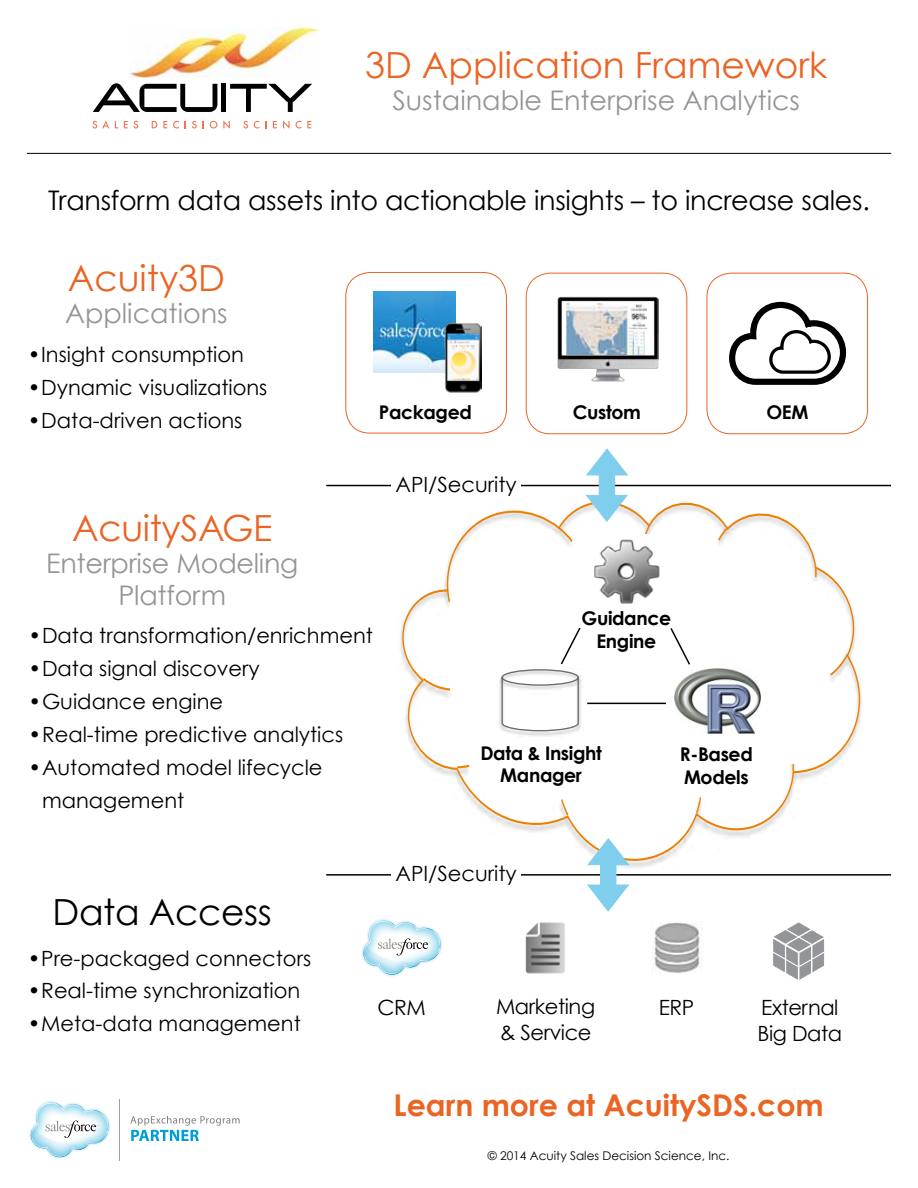
<style>
.page{position:relative;width:918px;height:1188px;background:#fff}
.page>*{position:absolute;margin:0;border:0;box-sizing:border-box;transform-origin:0 0}
.t1{font:36px "Century Gothic";color:#ea6424}
.t2{font:36px "Century Gothic";letter-spacing:-.01em;color:#000}
.t3{font:700 30px "Century Gothic";color:#ea6424}
.t4{font:27px/32.4px "Century Gothic";color:#939598;text-align:center}
.t5{font:27px "Century Gothic";letter-spacing:-.01em;color:#000}
.t6{font:21px/33px "Century Gothic";color:#000}
.t7{font:21px/25.2px "Century Gothic";letter-spacing:-.02em;color:#000}
.t8{font:700 18.9px/22.6px "Century Gothic";letter-spacing:-.02em;color:#000;text-align:center}
.t9{font:12px "Century Gothic";color:#000}
</style>
<div class="page">
<svg style="left:400px;top:502px;width:462px;height:369px"></svg>
<svg style="left:422px;top:522px;width:427px;height:296px"></svg>
<hr style="left:326px;top:874px;width:565px;height:2px;background:#000">
<svg style="left:93px;top:83px;width:124px;height:29px"></svg>
<hr style="left:222px;top:84px;width:4px;height:28px;background:#000">
<svg style="left:230px;top:84px;width:82px;height:28px"></svg>
<svg style="left:92px;top:121px;width:17px;height:7px"></svg>
<svg style="left:124px;top:121px;width:14px;height:7px"></svg>
<svg style="left:152px;top:121px;width:5px;height:7px"></svg>
<svg style="left:163px;top:121px;width:4px;height:7px"></svg>
<svg style="left:173px;top:121px;width:6px;height:7px"></svg>
<svg style="left:192px;top:121px;width:5px;height:7px"></svg>
<svg style="left:210px;top:121px;width:7px;height:7px"></svg>
<svg style="left:223px;top:120px;width:7px;height:9px"></svg>
<svg style="left:243px;top:121px;width:5px;height:7px"></svg>
<svg style="left:254px;top:121px;width:13px;height:7px"></svg>
<svg style="left:273px;top:121px;width:4px;height:7px"></svg>
<svg style="left:283px;top:120px;width:7px;height:9px"></svg>
<svg style="left:296px;top:121px;width:5px;height:7px"></svg>
<svg style="left:307px;top:121px;width:4px;height:7px"></svg>
<img style="left:129px;top:27px;width:191px;height:51px">
<hr style="left:27px;top:153px;width:864px;height:1px;background:#000">
<hr style="left:119px;top:1099px;width:1px;height:62px;background:#a79f9d">
<img style="left:29px;top:1101px;width:82px;height:58px">
<svg style="left:31px;top:1103px;width:78px;height:54px"></svg>
<svg style="left:130px;top:1116px;width:110px;height:25px"></svg>
<img style="left:374px;top:292px;width:81px;height:81px">
<div style="left:345px;top:272px;width:162px;height:161px;border:1px solid #ea6424;border-radius:24px"></div>
<div style="left:526px;top:273px;width:161px;height:161px;border:1px solid #ea6424;border-radius:24px"></div>
<div style="left:707px;top:273px;width:161px;height:161px;border:1px solid #ea6424;border-radius:24px"></div>
<img style="left:445px;top:321px;width:37px;height:72px">
<img style="left:557px;top:297px;width:102px;height:84px">
<hr style="left:326px;top:485px;width:565px;height:1px;background:#000">
<div style="left:392px;top:476px;width:129px;height:24px;background:#fff"></div>
<div style="left:392px;top:866px;width:129px;height:23px;background:#fff"></div>
<div style="left:588px;top:535px;width:75px;height:72px;background:#fff"></div>
<img style="left:594px;top:539px;width:66px;height:65px">
<img style="left:497px;top:666px;width:86px;height:73px">
<div style="left:576px;top:611px;width:101px;height:56px;background:#fff"></div>
<img style="left:361px;top:919px;width:82px;height:58px">
<svg style="left:363px;top:921px;width:78px;height:54px"></svg>
<img style="left:525px;top:922px;width:40px;height:52px">
<svg style="left:586px;top:449px;width:42px;height:26px"></svg>
<div style="left:599px;top:474px;width:16px;height:22px;background:#80ceed"></div>
<svg style="left:586px;top:495px;width:42px;height:27px"></svg>
<svg style="left:588px;top:838px;width:41px;height:27px"></svg>
<div style="left:600px;top:864px;width:16px;height:22px;background:#80ceed"></div>
<svg style="left:587px;top:885px;width:42px;height:26px"></svg>
<img style="left:567px;top:303px;width:79px;height:52px">
<hr style="left:587px;top:703px;width:79px;height:1px;background:#000">
<svg style="left:501px;top:626px;width:81px;height:106px"></svg>
<svg style="left:670px;top:626px;width:22px;height:40px"></svg>
<div style="left:755px;top:697px;width:43px;height:67px;background:#fff"></div>
<div style="left:667px;top:669px;width:93px;height:74px;background:#fff"></div>
<img style="left:675px;top:669px;width:85px;height:65px">
<svg style="left:729px;top:302px;width:117px;height:83px"></svg>
<svg style="left:773px;top:923px;width:51px;height:56px"></svg>
<img style="left:652px;top:922px;width:50px;height:51px">
<h1 class="t1" style="left:365px;top:43px;width:464px">3D Application Framework</h1>
<p class="t4" style="left:392px;top:84px;width:409px">Sustainable Enterprise Analytics</p>
<p class="t5" style="left:48px;top:183px;width:823px">Transform data assets into actionable insights – to increase sales.</p>
<h1 class="t1" style="left:68px;top:256px;width:159px">Acuity3D</h1>
<p class="t4" style="left:65px;top:297px;width:164px">Applications</p>
<p class="t6" style="left:28px;top:337px;width:218px">•Insight consumption</p>
<p class="t6" style="left:28px;top:370px;width:241px">•Dynamic visualizations</p>
<p class="t6" style="left:28px;top:403px;width:216px">•Data-driven actions</p>
<p class="t8" style="left:379px;top:400px;width:94px">Packaged</p>
<p class="t8" style="left:573px;top:400px;width:70px">Custom</p>
<p class="t8" style="left:766px;top:400px;width:43px">OEM</p>
<h1 class="t1" style="left:72px;top:506px;width:202px">AcuitySAGE</h1>
<p class="t4" style="left:46px;top:547px;width:254px">Enterprise Modeling<br>Platform</p>
<p class="t6" style="left:29px;top:618px;width:346px">•Data transformation/enrichment</p>
<p class="t6" style="left:29px;top:651px;width:233px">•Data signal discovery</p>
<p class="t6" style="left:29px;top:684px;width:196px">•Guidance engine</p>
<p class="t6" style="left:29px;top:717px;width:316px">•Real-time predictive analytics</p>
<p class="t6" style="left:42px;top:750px;width:282px;text-indent:-14px">•Automated model lifecycle management</p>
<h1 class="t2" style="left:53px;top:890px;width:221px">Data Access</h1>
<p class="t6" style="left:396px;top:468px;width:123px">API/Security</p>
<p class="t8" style="left:582px;top:607px;width:91px">Guidance<br>Engine</p>
<p class="t8" style="left:480px;top:741px;width:123px">Data &amp; Insight<br>Manager</p>
<p class="t6" style="left:396px;top:857px;width:123px">API/Security</p>
<p class="t8" style="left:680px;top:742px;width:74px;text-align:left">R-Based<br>Models</p>
<p class="t6" style="left:28px;top:941px;width:285px">•Pre-packaged connectors</p>
<p class="t6" style="left:28px;top:974px;width:274px">•Real-time synchronization</p>
<p class="t6" style="left:28px;top:1007px;width:275px">•Meta-data management</p>
<p class="t6" style="left:377px;top:990px;width:50px">CRM</p>
<p class="t7" style="left:496px;top:994px;width:101px">Marketing &amp; Service</p>
<p class="t6" style="left:659px;top:991px;width:37px">ERP</p>
<p class="t7" style="left:758px;top:995px;width:86px">External<br>Big Data</p>
<h2 class="t3" style="left:394px;top:1086px;width:432px">Learn more at AcuitySDS.com</h2>
<p class="t9" style="left:488px;top:1148px;width:243px">© 2014 Acuity Sales Decision Science, Inc.</p>
</div>
